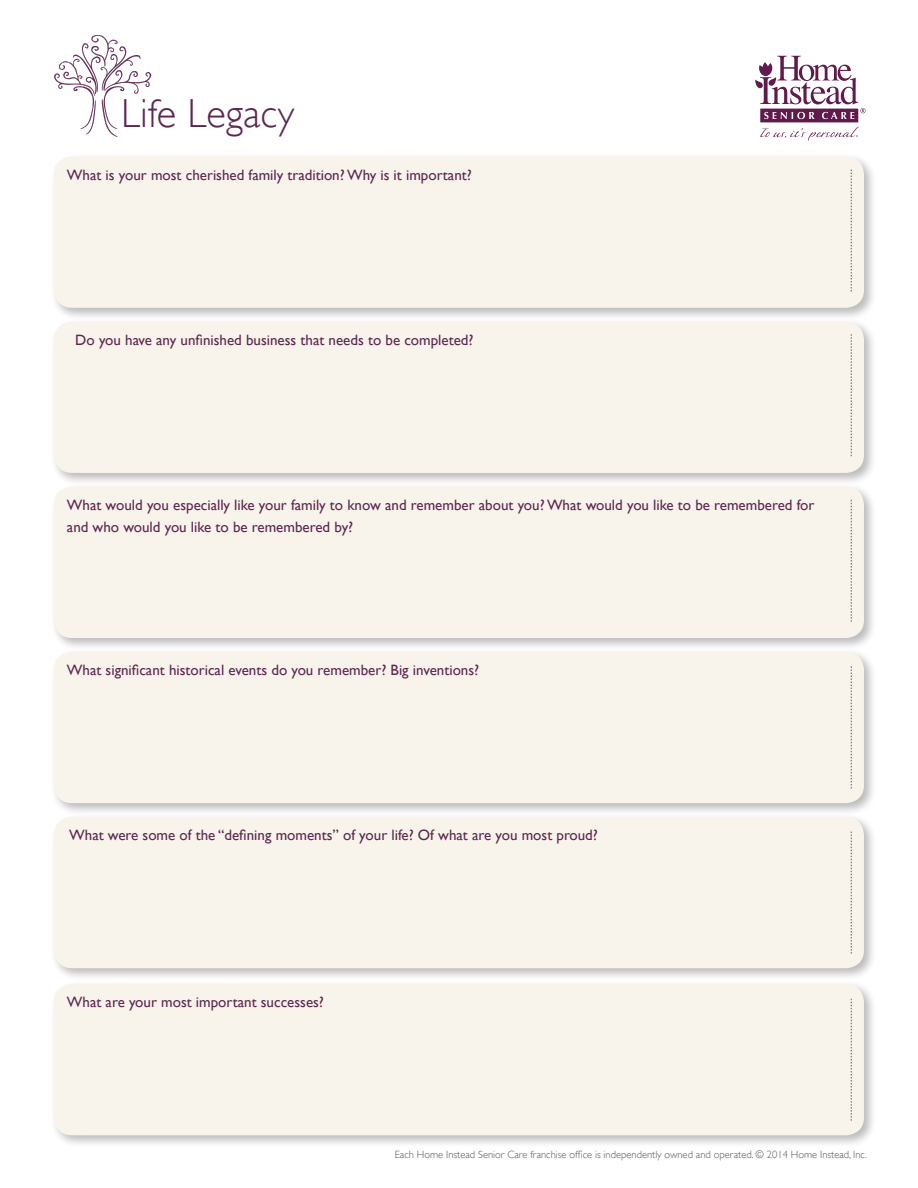
<style>
.page{position:relative;width:918px;height:1188px;background:#fff}
.page>*{position:absolute;margin:0;border:0;box-sizing:border-box;transform-origin:0 0}
.t1{font:300 40.5px "Gill Sans";color:#5d2650}
.t2{font:15px/21.6px "Gill Sans";color:#5d2650}
.t3{font:300 10.5px "Gill Sans";color:#57585a}
</style>
<div class="page">
<svg style="left:755px;top:56px;width:110px;height:85px"></svg>
<svg style="left:54px;top:35px;width:97px;height:102px"></svg>
<div style="left:51px;top:153px;width:826px;height:168px;background:#231f20;opacity:.3"></div>
<div style="left:54px;top:157px;width:810px;height:151px;background:#f9f4eb;border-radius:18px"></div>
<div style="left:51px;top:318px;width:826px;height:168px;background:#231f20;opacity:.3"></div>
<div style="left:54px;top:322px;width:810px;height:151px;background:#f9f4eb;border-radius:18px"></div>
<div style="left:51px;top:483px;width:826px;height:168px;background:#231f20;opacity:.3"></div>
<div style="left:54px;top:487px;width:810px;height:151px;background:#f9f4eb;border-radius:18px"></div>
<div style="left:51px;top:648px;width:826px;height:168px;background:#231f20;opacity:.3"></div>
<div style="left:54px;top:652px;width:810px;height:151px;background:#f9f4eb;border-radius:18px"></div>
<div style="left:51px;top:814px;width:826px;height:167px;background:#231f20;opacity:.3"></div>
<div style="left:54px;top:817px;width:810px;height:151px;background:#f9f4eb;border-radius:18px"></div>
<div style="left:51px;top:981px;width:826px;height:168px;background:#231f20;opacity:.3"></div>
<div style="left:54px;top:984px;width:810px;height:151px;background:#f9f4eb;border-radius:18px"></div>
<svg style="left:851px;top:170px;width:1px;height:122px"></svg>
<svg style="left:851px;top:334px;width:1px;height:122px"></svg>
<svg style="left:851px;top:500px;width:1px;height:122px"></svg>
<svg style="left:851px;top:666px;width:1px;height:123px"></svg>
<svg style="left:851px;top:832px;width:1px;height:122px"></svg>
<svg style="left:851px;top:999px;width:1px;height:122px"></svg>
<p class="t1" style="left:121px;top:91px;width:175px">Life Legacy</p>
<p class="t2" style="left:67px;top:164px;width:406px">What is your most cherished family tradition? Why is it important?</p>
<p class="t2" style="left:75px;top:329px;width:400px">Do you have any unfinished business that needs to be completed?</p>
<p class="t2" style="left:67px;top:494px;width:749px">What would you especially like your family to know and remember about you? What would you like to be remembered for and who would you like to be remembered by?</p>
<p class="t2" style="left:67px;top:659px;width:414px">What significant historical events do you remember? Big inventions?</p>
<p class="t2" style="left:69px;top:824px;width:530px">What were some of the “defining moments” of your life? Of what are you most proud?</p>
<p class="t2" style="left:67px;top:991px;width:259px">What are your most important successes?</p>
<p class="t3" style="left:395px;top:1149px;width:474px">Each Home Instead Senior Care franchise office is independently owned and operated. © 2014 Home Instead, Inc.</p>
</div>
